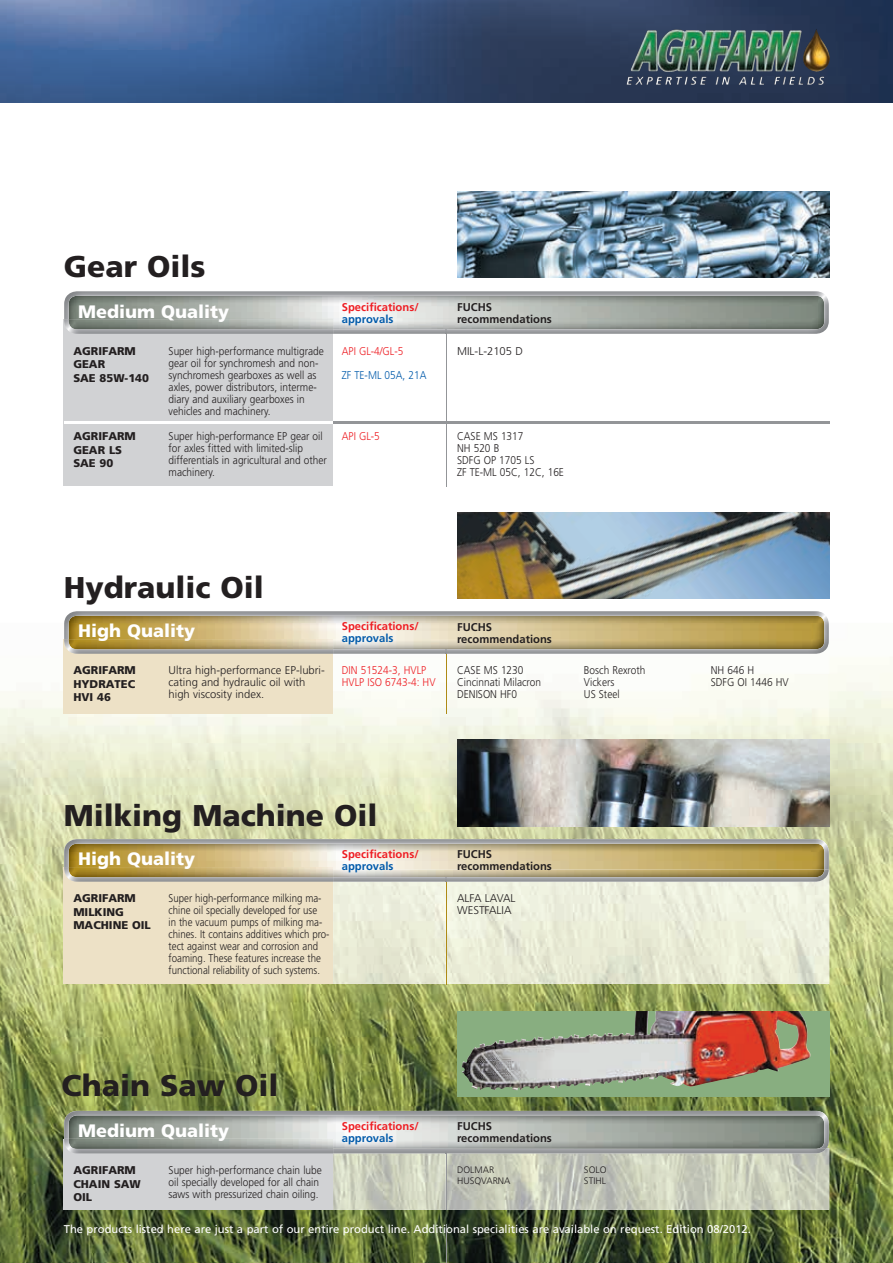
<style>
.page{position:relative;width:893px;height:1263px;background:#fff}
.page>*{position:absolute;margin:0;border:0;box-sizing:border-box;transform-origin:0 0}
.t1{font:900 30px "Frutiger LT Std";color:#231f20}
.t2{font:900 18px "Frutiger LT Std";color:#fff}
.t3{font:300 11.25px/12px "Frutiger LT Std";color:#231f20;scale:.9 1}
.t4{font:300 11.25px/12px "Frutiger LT Std";color:#231f20;scale:.86 1}
.t5{font:11.25px "Frutiger LT Std";color:#fff}
.t6{font:900 11.25px/13.5px "Frutiger LT Std";color:#231f20}
.t7{font:300 11.25px/12px "Frutiger LT Std";color:#231f20}
.t8{font:700 11.25px/12px "Frutiger LT Std";color:#231f20}
.t9{font:700 11.25px "Frutiger LT Std";color:#ee1d23}
.t10{font:300 11.25px/12px "Frutiger LT Std";color:#ee1d23;scale:.9 1}
.t11{font:700 11.25px "Frutiger LT Std";color:#015aaa}
.t12{font:300 11.25px "Frutiger LT Std";color:#015aaa;scale:.9 1}
.t13{font:300 9.45px/11.6px "Frutiger LT Std";color:#231f20}
</style>
<div class="page">
<img style="left:0;top:639px;width:893px;height:624px">
<img style="left:333px;top:1148px;width:496px;height:62px">
<img style="left:333px;top:882px;width:496px;height:102px">
<div style="left:64px;top:319px;width:269px;height:167px;background:#d1d2d4"></div>
<div style="left:64px;top:639px;width:269px;height:75px;background:#ede1c6"></div>
<div style="left:64px;top:867px;width:269px;height:117px;background:#ede1c6"></div>
<div style="left:64px;top:1139px;width:269px;height:71px;background:#d1d2d4"></div>
<img style="left:457px;top:191px;width:372px;height:87px">
<img style="left:457px;top:512px;width:372px;height:86px">
<img style="left:457px;top:740px;width:372px;height:86px">
<img style="left:0;top:0;width:893px;height:102px">
<img style="left:631px;top:29px;width:199px;height:43px">
<hr style="left:446px;top:330px;width:1px;height:157px;background:#939598">
<hr style="left:446px;top:649px;width:1px;height:65px;background:#ae8b15">
<hr style="left:446px;top:877px;width:1px;height:107px;background:#ae8b15">
<hr style="left:446px;top:1149px;width:1px;height:61px;background:#939598">
<hr style="left:446px;top:1224px;width:1px;height:39px;background:#939598">
<img style="left:64px;top:291px;width:765px;height:43px">
<img style="left:64px;top:319px;width:269px;height:15px">
<img style="left:64px;top:611px;width:765px;height:43px">
<img style="left:64px;top:639px;width:269px;height:15px">
<img style="left:69px;top:624px;width:755px;height:25px">
<img style="left:64px;top:839px;width:765px;height:31px">
<img style="left:333px;top:870px;width:496px;height:12px">
<img style="left:64px;top:867px;width:269px;height:15px">
<img style="left:64px;top:1111px;width:765px;height:37px">
<img style="left:333px;top:1148px;width:494px;height:5px">
<img style="left:64px;top:1139px;width:269px;height:14px">
<hr style="left:333px;top:422px;width:496px;height:2px;background:#939598">
<hr style="left:64px;top:422px;width:268px;height:2px;background:#fff">
<img style="left:457px;top:1011px;width:372px;height:86px">
<img style="left:479px;top:1011px;width:177px;height:37px">
<h1 class="t1" style="left:64px;top:248px;width:143px">Gear Oils</h1>
<h2 class="t2" style="left:78px;top:300px;width:153px">Medium Quality</h2>
<p class="t9" style="left:342px;top:300px;width:78px">Specifications/</p>
<p class="t11" style="left:342px;top:312px;width:53px">approvals</p>
<p class="t8" style="left:457px;top:301px;width:96px">FUCHS recommendations</p>
<p class="t6" style="left:73px;top:344px;width:77px">AGRIFARM<br>GEAR<br>SAE 85W-140</p>
<p class="t6" style="left:73px;top:430px;width:64px">AGRIFARM<br>GEAR LS<br>SAE 90</p>
<p class="t3" style="left:169px;top:345px;width:174px">Super high-performance multigrade gear oil for synchromesh and non&shy;synchromesh gearboxes as well as axles, power distributors, interme&shy;diary and auxiliary gearboxes in vehicles and machinery.</p>
<p class="t3" style="left:169px;top:430px;width:177px">Super high-performance EP gear oil for axles fitted with limited-slip differentials in agricultural and other machinery.</p>
<p class="t10" style="left:342px;top:345px;width:70px">API GL-4/GL-5</p>
<p class="t12" style="left:342px;top:368px;width:96px">ZF TE-ML 05A, 21A</p>
<p class="t10" style="left:342px;top:430px;width:44px">API GL-5</p>
<p class="t7" style="left:457px;top:345px;width:67px">MIL-L-2105 D</p>
<p class="t3" style="left:457px;top:430px;width:120px">CASE MS 1317<br>NH 520 B<br>SDFG OP 1705 LS<br>ZF TE-ML 05C, 12C, 16E</p>
<h1 class="t1" style="left:64px;top:569px;width:202px">Hydraulic Oil</h1>
<h2 class="t2" style="left:78px;top:620px;width:119px">High Quality</h2>
<p class="t9" style="left:342px;top:620px;width:78px">Specifications/</p>
<p class="t11" style="left:342px;top:632px;width:53px">approvals</p>
<p class="t8" style="left:457px;top:621px;width:96px">FUCHS recommendations</p>
<p class="t6" style="left:73px;top:664px;width:64px;text-align:justify">AGRIFARM HYDRATEC HVI 46</p>
<p class="t7" style="left:169px;top:665px;width:158px">Ultra high-performance EP-lubri&shy;cating and hydraulic oil with high viscosity index.</p>
<p class="t10" style="left:342px;top:665px;width:106px">DIN 51524-3, HVLP<br>HVLP ISO 6743-4: HV</p>
<p class="t3" style="left:457px;top:665px;width:95px">CASE MS 1230<br>Cincinnati Milacron<br>DENISON HF0</p>
<p class="t3" style="left:584px;top:665px;width:70px">Bosch Rexroth<br>Vickers<br>US Steel</p>
<p class="t3" style="left:711px;top:665px;width:88px">NH 646 H<br>SDFG OI 1446 HV</p>
<h1 class="t1" style="left:64px;top:797px;width:315px">Milking Machine Oil</h1>
<h2 class="t2" style="left:78px;top:848px;width:119px">High Quality</h2>
<p class="t9" style="left:342px;top:848px;width:78px">Specifications/</p>
<p class="t11" style="left:342px;top:860px;width:53px">approvals</p>
<p class="t8" style="left:457px;top:848px;width:96px">FUCHS recommendations</p>
<p class="t6" style="left:73px;top:892px;width:79px">AGRIFARM<br>MILKING<br>MACHINE OIL</p>
<p class="t4" style="left:169px;top:893px;width:189px">Super high-performance milking ma&shy;chine oil specially developed for use<br>in the vacuum pumps of milking ma&shy;chines. It contains additives which pro&shy;tect against wear and corrosion and foaming. These features increase the functional reliability of such systems.</p>
<p class="t7" style="left:457px;top:893px;width:60px">ALFA LAVAL<br>WESTFALIA</p>
<h1 class="t1" style="left:62px;top:1067px;width:218px">Chain Saw Oil</h1>
<h2 class="t2" style="left:78px;top:1120px;width:153px">Medium Quality</h2>
<p class="t9" style="left:342px;top:1120px;width:78px">Specifications/</p>
<p class="t11" style="left:342px;top:1132px;width:53px">approvals</p>
<p class="t8" style="left:457px;top:1120px;width:96px">FUCHS recommendations</p>
<p class="t6" style="left:73px;top:1163px;width:69px">AGRIFARM<br>CHAIN SAW<br>OIL</p>
<p class="t3" style="left:169px;top:1164px;width:172px">Super high-performance chain lube oil specially developed for all chain saws with pressurized chain oiling.</p>
<p class="t13" style="left:457px;top:1164px;width:55px">DOLMAR<br>HUSQVARNA</p>
<p class="t13" style="left:584px;top:1164px;width:24px">SOLO<br>STIHL</p>
<p class="t5" style="left:64px;top:1222px;width:689px">The products listed here are just a part of our entire product line. Additional specialities are available on request. Edition 08/2012.</p>
</div>
